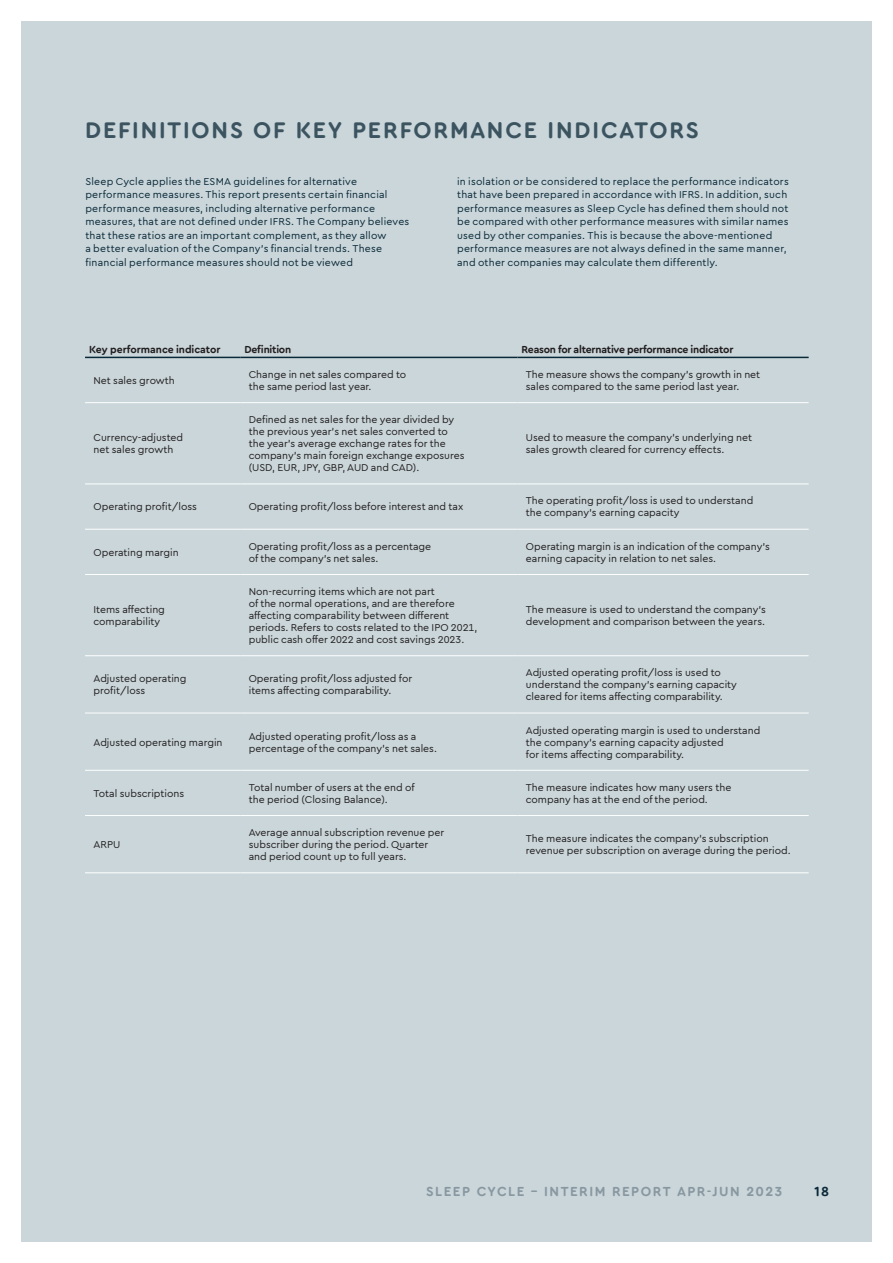
<style>
.page{position:relative;width:893px;height:1263px;background:#fff}
.page>*{position:absolute;margin:0;border:0;box-sizing:border-box;transform-origin:0 0}
.t1{font:700 23.25px "Cera Round Pro";letter-spacing:.075em;color:#3b5460}
.t2{font:700 13.5px "Cera Round Pro";letter-spacing:.11em;color:#8998a0}
.t3{font:700 13.5px "Cera Round Pro";color:#0a2938}
.TAB_normal{font:10.5px/12px "Cera Round Pro";color:#231f20}
.NOT_bröd{font:10.5px/13.5px "Cera Round Pro";letter-spacing:.02em;color:#0a2938}
.TAB_huvud{font:700 10.5px "Cera Round Pro";letter-spacing:-.02em;color:#231f20}
.TAB_huvud-2{font:700 10.5px "Cera Round Pro";color:#231f20}
</style>
<div class="page">
<div style="left:21px;top:21px;width:851px;height:1221px;background:#cad6da"></div>
<hr style="left:85px;top:357px;width:155px;height:1px;background:#0a2938">
<hr style="left:240px;top:357px;width:277px;height:1px;background:#0a2938">
<hr style="left:517px;top:357px;width:292px;height:1px;background:#0a2938">
<hr style="left:85px;top:402px;width:155px;height:1px;background:#fff">
<hr style="left:240px;top:402px;width:277px;height:1px;background:#fff">
<hr style="left:517px;top:402px;width:292px;height:1px;background:#fff">
<hr style="left:85px;top:484px;width:155px;height:1px;background:#fff">
<hr style="left:240px;top:484px;width:277px;height:1px;background:#fff">
<hr style="left:517px;top:484px;width:292px;height:1px;background:#fff">
<hr style="left:85px;top:529px;width:155px;height:1px;background:#fff">
<hr style="left:240px;top:529px;width:277px;height:1px;background:#fff">
<hr style="left:517px;top:529px;width:292px;height:1px;background:#fff">
<hr style="left:85px;top:574px;width:155px;height:1px;background:#fff">
<hr style="left:240px;top:574px;width:277px;height:1px;background:#fff">
<hr style="left:517px;top:574px;width:292px;height:1px;background:#fff">
<hr style="left:85px;top:655px;width:155px;height:1px;background:#fff">
<hr style="left:240px;top:655px;width:277px;height:1px;background:#fff">
<hr style="left:517px;top:655px;width:292px;height:1px;background:#fff">
<hr style="left:85px;top:713px;width:155px;height:1px;background:#fff">
<hr style="left:240px;top:713px;width:277px;height:1px;background:#fff">
<hr style="left:517px;top:713px;width:292px;height:1px;background:#fff">
<hr style="left:85px;top:770px;width:155px;height:1px;background:#fff">
<hr style="left:240px;top:770px;width:277px;height:1px;background:#fff">
<hr style="left:517px;top:770px;width:292px;height:1px;background:#fff">
<hr style="left:85px;top:815px;width:155px;height:1px;background:#fff">
<hr style="left:240px;top:815px;width:277px;height:1px;background:#fff">
<hr style="left:517px;top:815px;width:292px;height:1px;background:#fff">
<hr style="left:85px;top:872px;width:155px;height:1px;background:#fff">
<hr style="left:240px;top:872px;width:277px;height:1px;background:#fff">
<hr style="left:517px;top:872px;width:292px;height:1px;background:#fff">
<p class="t1" style="left:85px;top:114px;width:615px">DEFINITIONS OF KEY PERFORMANCE INDICATORS</p>
<p class="NOT_bröd" style="left:85px;top:174px;width:325px">Sleep Cycle applies the ESMA guidelines for alternative performance measures. This report presents certain financial performance measures, including alternative performance measures, that are not defined under IFRS. The Company believes that these ratios are an important complement, as they allow<br>a better evaluation of the Company's financial trends. These financial performance measures should not be viewed</p>
<p class="NOT_bröd" style="left:457px;top:174px;width:333px">in isolation or be considered to replace the performance indicators that have been prepared in accordance with IFRS. In addition, such performance measures as Sleep Cycle has defined them should not be compared with other performance measures with similar names used by other companies. This is because the above-mentioned performance measures are not always defined in the same manner, and other companies may calculate them differently.</p>
<p class="TAB_huvud-2" style="left:89px;top:342px;width:133px">Key performance indicator</p>
<p class="TAB_huvud" style="left:244px;top:342px;width:48px">Definition</p>
<p class="TAB_huvud" style="left:522px;top:342px;width:213px">Reason for alternative performance indicator</p>
<p class="TAB_normal" style="left:94px;top:374px;width:83px">Net sales growth</p>
<p class="TAB_normal" style="left:249px;top:368px;width:159px">Change in net sales compared to the same period last year.</p>
<p class="TAB_normal" style="left:526px;top:368px;width:236px">The measure shows the company’s growth in net sales compared to the same period last year.</p>
<p class="TAB_normal" style="left:94px;top:431px;width:91px">Currency-adjusted net sales growth</p>
<p class="TAB_normal" style="left:249px;top:413px;width:217px">Defined as net sales for the year divided by the previous year’s net sales converted to the year’s average exchange rates for the company’s main foreign exchange exposures (USD, EUR, JPY, GBP, AUD and CAD).</p>
<p class="TAB_normal" style="left:526px;top:431px;width:228px">Used to measure the company’s underlying net sales growth cleared for currency effects.</p>
<p class="TAB_normal" style="left:94px;top:500px;width:105px">Operating profit/loss</p>
<p class="TAB_normal" style="left:249px;top:500px;width:216px">Operating profit/loss before interest and tax</p>
<p class="TAB_normal" style="left:526px;top:494px;width:229px">The operating profit/loss is used to understand the company's earning capacity</p>
<p class="TAB_normal" style="left:94px;top:546px;width:87px">Operating margin</p>
<p class="TAB_normal" style="left:249px;top:540px;width:184px">Operating profit/loss as a percentage of the company's net sales.</p>
<p class="TAB_normal" style="left:526px;top:540px;width:245px">Operating margin is an indication of the company's earning capacity in relation to net sales.</p>
<p class="TAB_normal" style="left:94px;top:603px;width:73px">Items affecting comparability</p>
<p class="TAB_normal" style="left:249px;top:585px;width:188px">Non-recurring items which are not part</p>
<p class="TAB_normal" style="left:249px;top:597px;width:207px">of the normal operations, and are therefore</p>
<p class="TAB_normal" style="left:249px;top:609px;width:230px">affecting comparability between different periods. Refers to costs related to the IPO 2021, public cash offer 2022 and cost savings 2023.</p>
<p class="TAB_normal" style="left:526px;top:603px;width:242px">The measure is used to understand the company's development and comparison between the years.</p>
<p class="TAB_normal" style="left:94px;top:672px;width:95px">Adjusted operating profit/loss</p>
<p class="TAB_normal" style="left:249px;top:672px;width:165px">Operating profit/loss adjusted for items affecting comparability.</p>
<p class="TAB_normal" style="left:526px;top:666px;width:213px">Adjusted operating profit/loss is used to understand the company's earning capacity cleared for items affecting comparability.</p>
<p class="TAB_normal" style="left:94px;top:735px;width:131px">Adjusted operating margin</p>
<p class="TAB_normal" style="left:249px;top:729px;width:190px">Adjusted operating profit/loss as a percentage of the company’s net sales.</p>
<p class="TAB_normal" style="left:526px;top:723px;width:236px">Adjusted operating margin is used to understand the company’s earning capacity adjusted<br>for items affecting comparability.</p>
<p class="TAB_normal" style="left:94px;top:787px;width:92px">Total subscriptions</p>
<p class="TAB_normal" style="left:249px;top:781px;width:167px">Total number of users at the end of the period (Closing Balance).</p>
<p class="TAB_normal" style="left:526px;top:781px;width:207px">The measure indicates how many users the company has at the end of the period.</p>
<p class="TAB_normal" style="left:94px;top:838px;width:28px">ARPU</p>
<p class="TAB_normal" style="left:249px;top:826px;width:197px">Average annual subscription revenue per subscriber during the period. Quarter and period count up to full years.</p>
<p class="TAB_normal" style="left:526px;top:832px;width:266px">The measure indicates the company’s subscription revenue per subscription on average during the period.</p>
<p class="t2" style="left:426px;top:1182px;width:358px">SLEEP CYCLE - INTERIM REPORT APR-JUN 2023</p>
<p class="t3" style="left:814px;top:1182px;width:16px">18</p>
</div>
